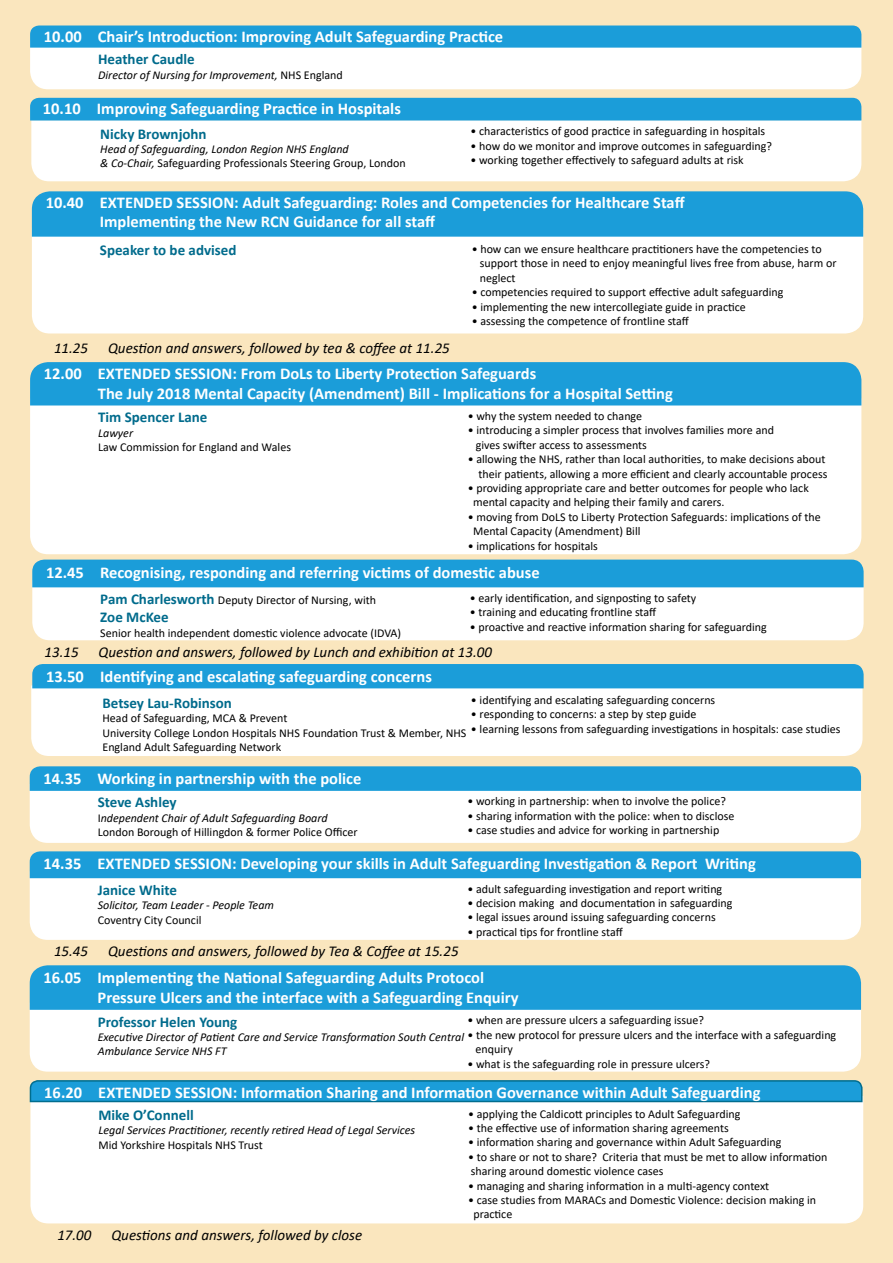
<style>
.page{position:relative;width:893px;height:1263px;background:#fae6be}
.page>*{position:absolute;margin:0;border:0;box-sizing:border-box;transform-origin:0 0}
.t1{font:700 16.5px/19.8px "Calibri";color:#fff}
.t2{font:italic 15px "Calibri";color:#000}
.t3{font:700 15px "Calibri";color:#006b8c}
.t4{font:12px/14.4px "Calibri";color:#000}
.t5{font:italic 12px/14.4px "Calibri";color:#000}
.s1{font-style:normal}
.s2{font-weight:700;font-size:15px;color:#006b8c}
.s3{font-style:italic}
</style>
<div class="page">
<div style="left:30px;top:1010px;width:831px;height:61px;background:#fff"></div>
<div style="left:30px;top:965px;width:831px;height:45px;background:#1b9dd9"></div>
<div style="left:32px;top:587px;width:832px;height:53px;background:#fff"></div>
<div style="left:32px;top:560px;width:832px;height:27px;background:#1b9dd9"></div>
<div style="left:30px;top:791px;width:831px;height:52px;background:#fff"></div>
<svg style="left:30px;top:766px;width:831px;height:25px"></svg>
<div style="left:30px;top:1103px;width:833px;height:120px;background:#fff"></div>
<svg style="left:29px;top:1080px;width:834px;height:23px"></svg>
<div style="left:32px;top:237px;width:831px;height:96px;background:#fff"></div>
<div style="left:31px;top:685px;width:831px;height:71px;background:#fff"></div>
<div style="left:32px;top:664px;width:832px;height:24px;background:#1b9dd9"></div>
<svg style="left:30px;top:26px;width:833px;height:211px"></svg>
<div style="left:30px;top:405px;width:831px;height:149px;background:#fff"></div>
<div style="left:30px;top:362px;width:831px;height:43px;background:#1b9dd9"></div>
<div style="left:30px;top:878px;width:831px;height:62px;background:#fff"></div>
<div style="left:30px;top:851px;width:831px;height:27px;background:#1b9dd9"></div>
<h1 class="t1" style="left:44px;top:27px;width:461px">10.00 Chair’s Introduction: Improving Adult Safeguarding Practice</h1>
<p class="t3" style="left:98px;top:49px;width:98px">Heather Caudle</p>
<p class="t5" style="left:98px;top:67px;width:246px">Director of Nursing for Improvement, <span class="s1">NHS England</span></p>
<h1 class="t1" style="left:43px;top:99px;width:360px">10.10 Improving Safeguarding Practice in Hospitals</h1>
<p class="t3" style="left:100px;top:123px;width:108px">Nicky Brownjohn</p>
<p class="t5" style="left:100px;top:141px;width:307px">Head of Safeguarding, London Region NHS England<br>&amp; Co-Chair, <span class="s1">Safeguarding Professionals Steering Group, London</span></p>
<p class="t4" style="left:470px;top:124px;width:296px">• characteristics of good practice in safeguarding in hospitals</p>
<p class="t4" style="left:470px;top:138px;width:303px">• how do we monitor and improve outcomes in safeguarding?</p>
<p class="t4" style="left:470px;top:153px;width:275px">• working together effectively to safeguard adults at risk</p>
<h1 class="t1" style="left:100px;top:192px;width:586px;text-indent:-54px">10.40 EXTENDED SESSION: Adult Safeguarding: Roles and Competencies for Healthcare Staff<br>Implementing the New RCN Guidance for all staff</h1>
<p class="t3" style="left:100px;top:240px;width:138px">Speaker to be advised</p>
<p class="t4" style="left:480px;top:241px;width:358px;text-indent:-8px">• how can we ensure healthcare practitioners have the competencies to support those in need to enjoy meaningful lives free from abuse, harm or neglect</p>
<p class="t4" style="left:472px;top:285px;width:313px">• competencies required to support effective adult safeguarding</p>
<p class="t4" style="left:472px;top:299px;width:276px">• implementing the new intercollegiate guide in practice</p>
<p class="t4" style="left:472px;top:313px;width:219px">• assessing the competence of frontline staff</p>
<p class="t2" style="left:54px;top:338px;width:36px">11.25</p>
<p class="t2" style="left:108px;top:338px;width:343px">Question and answers, followed by tea &amp; coffee at 11.25</p>
<h1 class="t1" style="left:98px;top:363px;width:576px;text-indent:-54px">12.00 EXTENDED SESSION: From DoLs to Liberty Protection Safeguards<br>The July 2018 Mental Capacity (Amendment) Bill - Implications for a Hospital Setting</h1>
<p class="t3" style="left:98px;top:407px;width:111px">Tim Spencer Lane</p>
<p class="t5" style="left:98px;top:425px;width:37px">Lawyer</p>
<p class="t4" style="left:98px;top:440px;width:194px">Law Commission for England and Wales</p>
<p class="t4" style="left:468px;top:409px;width:176px">• why the system needed to change</p>
<p class="t4" style="left:476px;top:423px;width:300px;text-indent:-8px">• introducing a simpler process that involves families more and gives swifter access to assessments</p>
<p class="t4" style="left:468px;top:452px;width:361px;text-align:right">• allowing the NHS, rather than local authorities, to make decisions about their patients, allowing a more efficient and clearly accountable process</p>
<p class="t4" style="left:473px;top:481px;width:337px;text-indent:-5px">• providing appropriate care and better outcomes for people who lack mental capacity and helping their family and carers.</p>
<p class="t4" style="left:473px;top:509px;width:349px;text-indent:-5px">• moving from DoLS to Liberty Protection Safeguards: implications of the<br>Mental Capacity (Amendment) Bill</p>
<p class="t4" style="left:468px;top:538px;width:132px">• implications for hospitals</p>
<h1 class="t1" style="left:46px;top:562px;width:495px">12.45 Recognising, responding and referring victims of domestic abuse</h1>
<p class="t4" style="left:100px;top:593px;width:277px"><span class="s2">Pam Charlesworth</span> Deputy Director of Nursing, with</p>
<p class="t3" style="left:100px;top:607px;width:70px">Zoe McKee</p>
<p class="t4" style="left:100px;top:625px;width:302px">Senior health independent domestic violence advocate (IDVA)</p>
<p class="t4" style="left:470px;top:590px;width:228px">• early identification, and signposting to safety</p>
<p class="t4" style="left:470px;top:605px;width:188px">• training and educating frontline staff</p>
<p class="t4" style="left:470px;top:619px;width:298px">• proactive and reactive information sharing for safeguarding</p>
<p class="t2" style="left:45px;top:641px;width:36px">13.15</p>
<p class="t2" style="left:99px;top:641px;width:395px">Question and answers, followed by Lunch and exhibition at 13.00</p>
<h1 class="t1" style="left:46px;top:666px;width:387px">13.50 Identifying and escalating safeguarding concerns</h1>
<p class="t3" style="left:102px;top:692px;width:131px">Betsey Lau-Robinson</p>
<p class="t4" style="left:102px;top:711px;width:365px">Head of Safeguarding, MCA &amp; Prevent<br>University College London Hospitals NHS Foundation Trust &amp; Member, NHS<br>England Adult Safeguarding Network</p>
<p class="t4" style="left:471px;top:692px;width:246px">• identifying and escalating safeguarding concerns</p>
<p class="t4" style="left:471px;top:707px;width:227px">• responding to concerns: a step by step guide</p>
<p class="t4" style="left:471px;top:721px;width:371px">• learning lessons from safeguarding investigations in hospitals: case studies</p>
<h1 class="t1" style="left:44px;top:769px;width:319px">14.35 Working in partnership with the police</h1>
<p class="t3" style="left:98px;top:792px;width:80px">Steve Ashley</p>
<p class="t4" style="left:98px;top:810px;width:261px">I<span class="s3">ndependent Chair of Adult Safeguarding Board<br></span>London Borough of Hillingdon &amp; former Police Officer</p>
<p class="t4" style="left:467px;top:794px;width:260px">• working in partnership: when to involve the police?</p>
<p class="t4" style="left:467px;top:808px;width:269px">• sharing information with the police: when to disclose</p>
<p class="t4" style="left:467px;top:822px;width:253px">• case studies and advice for working in partnership</p>
<h1 class="t1" style="left:44px;top:854px;width:714px">14.35 EXTENDED SESSION: Developing your skills in Adult Safeguarding Investigation &amp; Report Writing</h1>
<p class="t3" style="left:98px;top:879px;width:81px">Janice White</p>
<p class="t5" style="left:98px;top:897px;width:178px">Solicitor, Team Leader - People Team</p>
<p class="t4" style="left:98px;top:912px;width:105px">Coventry City Council</p>
<p class="t4" style="left:467px;top:881px;width:256px">• adult safeguarding investigation and report writing</p>
<p class="t4" style="left:467px;top:895px;width:267px">• decision making and documentation in safeguarding</p>
<p class="t4" style="left:467px;top:910px;width:250px">• legal issues around issuing safeguarding concerns</p>
<p class="t4" style="left:467px;top:924px;width:157px">• practical tips for frontline staff</p>
<p class="t2" style="left:54px;top:941px;width:36px">15.45</p>
<p class="t2" style="left:108px;top:941px;width:352px">Questions and answers, followed by Tea &amp; Coffee at 15.25</p>
<h1 class="t1" style="left:98px;top:968px;width:423px;text-indent:-54px">16.05 Implementing the National Safeguarding Adults Protocol<br>Pressure Ulcers and the interface with a Safeguarding Enquiry</h1>
<p class="t3" style="left:98px;top:1011px;width:141px">Professor Helen Young</p>
<p class="t5" style="left:98px;top:1029px;width:368px">Executive Director of Patient Care and Service Transformation South Central<br>Ambulance Service NHS FT</p>
<p class="t4" style="left:467px;top:1013px;width:238px">• when are pressure ulcers a safeguarding issue?</p>
<p class="t4" style="left:475px;top:1027px;width:362px;text-indent:-8px">• the new protocol for pressure ulcers and the interface with a safeguarding enquiry</p>
<p class="t4" style="left:467px;top:1056px;width:244px">• what is the safeguarding role in pressure ulcers?</p>
<h1 class="t1" style="left:44px;top:1082px;width:718px">16.20 EXTENDED SESSION: Information Sharing and Information Governance within Adult Safeguarding</h1>
<p class="t3" style="left:99px;top:1104px;width:97px">Mike O’Connell</p>
<p class="t5" style="left:99px;top:1122px;width:318px">Legal Services Practitioner, recently retired Head of Legal Services</p>
<p class="t4" style="left:99px;top:1137px;width:166px">Mid Yorkshire Hospitals NHS Trust</p>
<p class="t4" style="left:468px;top:1106px;width:274px">• applying the Caldicott principles to Adult Safeguarding</p>
<p class="t4" style="left:468px;top:1120px;width:262px">• the effective use of information sharing agreements</p>
<p class="t4" style="left:468px;top:1135px;width:315px">• information sharing and governance within Adult Safeguarding</p>
<p class="t4" style="left:468px;top:1149px;width:361px">• to share or not to share? Criteria that must be met to allow information sharing around domestic violence cases</p>
<p class="t4" style="left:468px;top:1178px;width:303px">• managing and sharing information in a multi-agency context</p>
<p class="t4" style="left:473px;top:1192px;width:344px;text-indent:-5px">• case studies from MARACs and Domestic Violence: decision making in practice</p>
<p class="t2" style="left:57px;top:1224px;width:36px">17.00</p>
<p class="t2" style="left:111px;top:1224px;width:252px">Questions and answers, followed by close</p>
</div>
